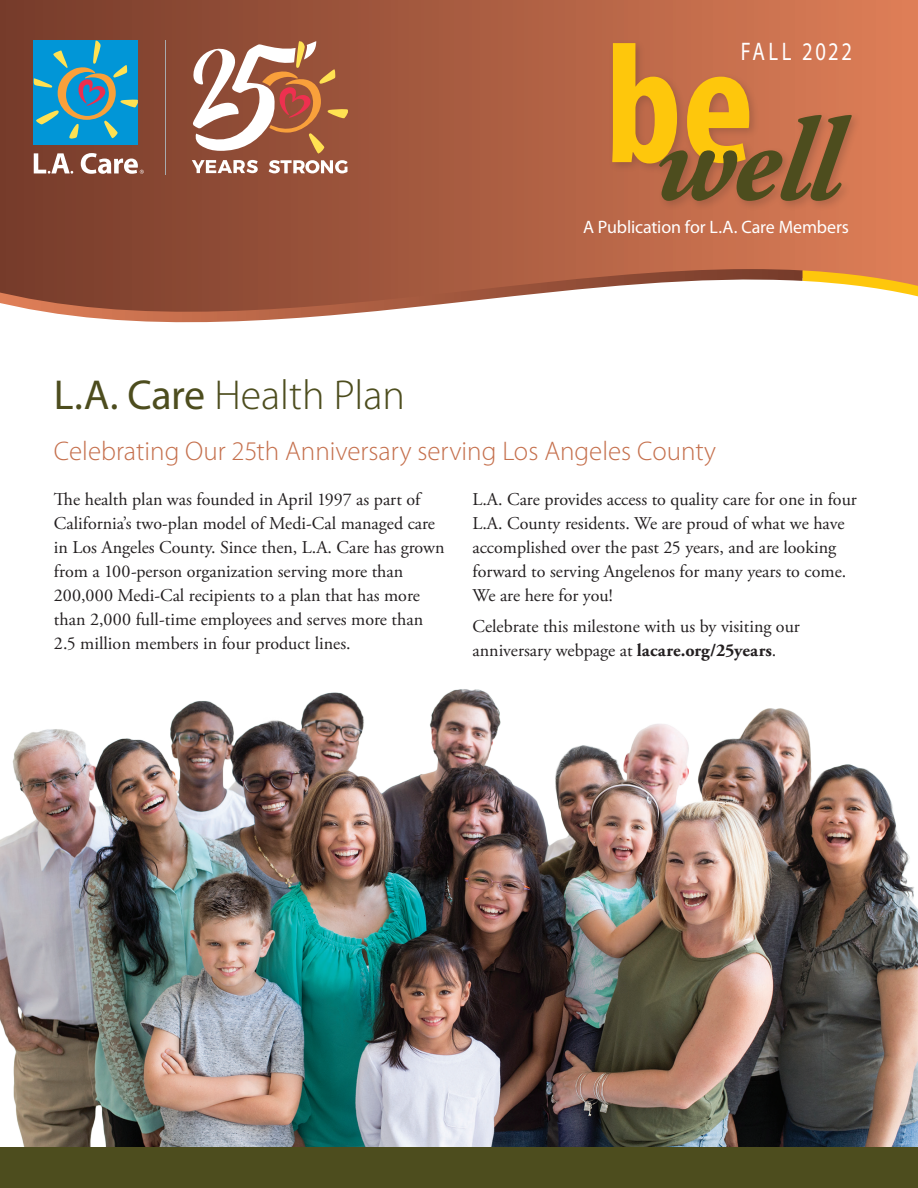
<style>
.page{position:relative;width:918px;height:1188px;background:#fff}
.page>*{position:absolute;margin:0;border:0;box-sizing:border-box;transform-origin:0 0}
.t1{font:300 42px "Myriad Pro";color:#4d4d1e}
.t2{font:300 27px "Myriad Pro";color:#c5704d}
.t3{font:25.5px "Myriad Pro";letter-spacing:.13em;color:#fff;scale:.8 1}
.t4{font:18px/24px "Adobe Garamond Pro";color:#231f20}
.t5{font:18px "Myriad Pro";letter-spacing:-.005em;color:#fff}
.s1{font-weight:400}
.s2{font-weight:700}
</style>
<div class="page">
<img style="left:0;top:689px;width:918px;height:458px">
<svg style="left:0;top:0;width:918px;height:270px;background:#a65a3f"></svg>
<svg style="left:0;top:269px;width:803px;height:54px"></svg>
<svg style="left:803px;top:270px;width:115px;height:27px"></svg>
<hr style="left:165px;top:40px;width:1px;height:135px;background:#a8aaad">
<div style="left:34px;top:41px;width:104px;height:104px;background:#0196d7"></div>
<svg style="left:34px;top:41px;width:104px;height:98px"></svg>
<svg style="left:34px;top:153px;width:39px;height:21px"></svg>
<svg style="left:81px;top:153px;width:63px;height:21px"></svg>
<svg style="left:192px;top:160px;width:66px;height:13px"></svg>
<svg style="left:192px;top:40px;width:156px;height:114px"></svg>
<svg style="left:269px;top:160px;width:79px;height:13px"></svg>
<div style="left:608px;top:38px;width:254px;height:174px;background:#231f20;opacity:.2"></div>
<svg style="left:612px;top:43px;width:240px;height:158px;background:#be7c38"></svg>
<div style="left:0;top:1147px;width:918px;height:41px;background:#4d4d1e"></div>
<h1 class="t3" style="left:741px;top:35px;width:141px">FALL 2022</h1>
<p class="t5" style="left:583px;top:216px;width:267px">A Publication for L.A. Care Members</p>
<h2 class="t1" style="left:54px;top:372px;width:353px"><span class="s1">L.A. Care</span> Health Plan</h2>
<p class="t2" style="left:54px;top:436px;width:664px">Celebrating Our 25th Anniversary serving Los Angeles County</p>
<p class="t4" style="left:54px;top:488px;width:392px">The health plan was founded in April 1997 as part of California’s two-plan model of Medi-Cal managed care in Los Angeles County. Since then, L.A. Care has grown from a 100-person organization serving more than 200,000 Medi-Cal recipients to a plan that has more than 2,000 full-time employees and serves more than 2.5 million members in four product lines.</p>
<p class="t4" style="left:472px;top:488px;width:386px">L.A. Care provides access to quality care for one in four L.A. County residents. We are proud of what we have accomplished over the past 25 years, and are looking forward to serving Angelenos for many years to come.<br>We are here for you!</p>
<p class="t4" style="left:472px;top:615px;width:329px">Celebrate this milestone with us by visiting our anniversary webpage at <span class="s2">lacare.org/25years</span>.</p>
</div>
